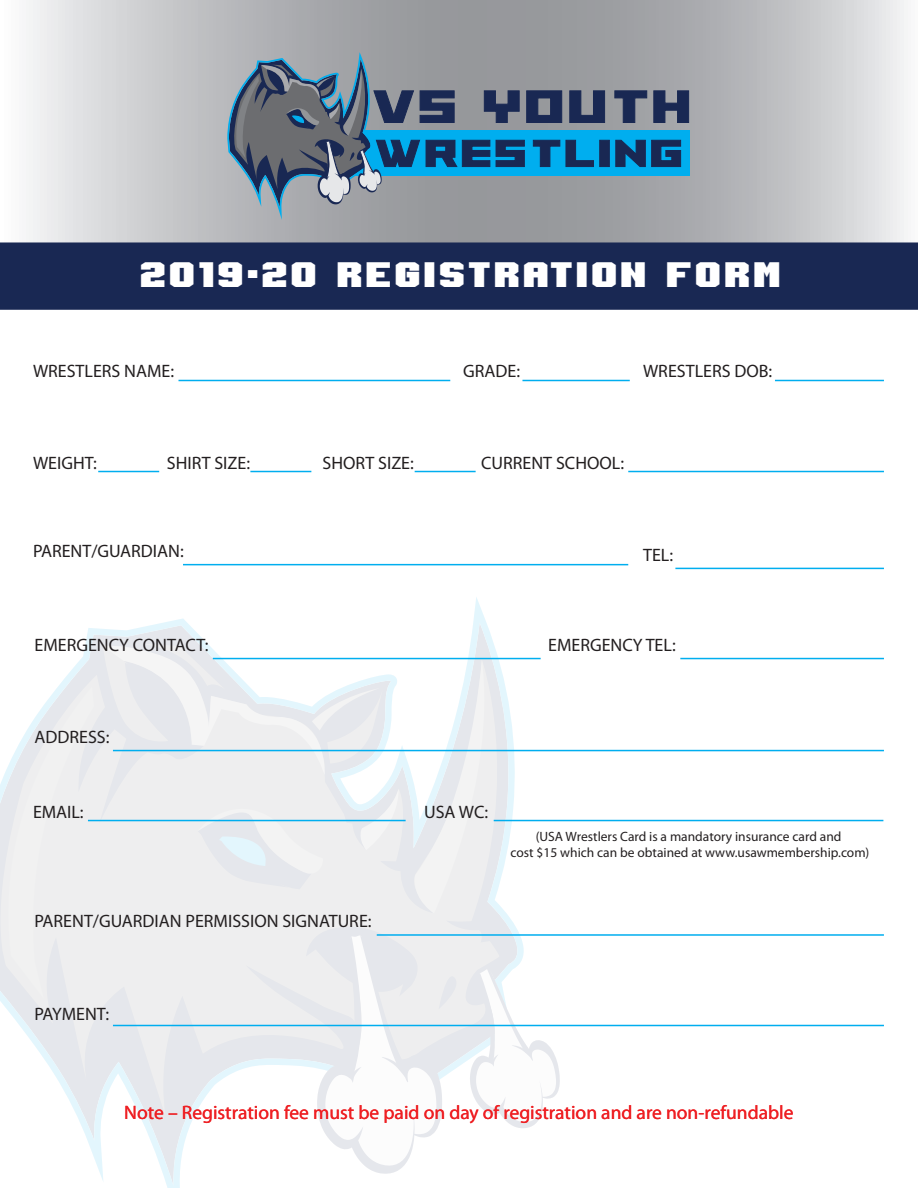
<style>
.page{position:relative;width:918px;height:1188px;background:#fff}
.page>*{position:absolute;margin:0;border:0;box-sizing:border-box;transform-origin:0 0}
.t1{font:36px "Impact";letter-spacing:.1em;color:#fff}
.t2{font:36px "Login";letter-spacing:.1em;color:#fff}
.t3{font:19.5px "Myriad Pro";color:#ee2024}
.t4{font:18px "Myriad Pro";color:#231f20}
.t5{font:13.5px/16.2px "Myriad Pro";color:#231f20;text-align:center}
</style>
<div class="page">
<svg style="left:77px;top:597px;width:452px;height:591px"></svg>
<svg style="left:0;top:643px;width:522px;height:473px;fill:#eeeeef"></svg>
<svg style="left:415px;top:660px;width:82px;height:253px"></svg>
<svg style="left:357px;top:789px;width:42px;height:61px"></svg>
<svg style="left:103px;top:644px;width:280px;height:132px"></svg>
<svg style="left:198px;top:808px;width:125px;height:81px"></svg>
<svg style="left:7px;top:687px;width:87px;height:311px"></svg>
<svg style="left:306px;top:923px;width:157px;height:251px"></svg>
<svg style="left:470px;top:968px;width:90px;height:160px"></svg>
<hr style="left:178px;top:380px;width:272px;height:1px;background:#00aeef">
<hr style="left:522px;top:380px;width:108px;height:1px;background:#00aeef">
<hr style="left:775px;top:380px;width:109px;height:1px;background:#00aeef">
<hr style="left:628px;top:471px;width:256px;height:1px;background:#00aeef">
<hr style="left:98px;top:471px;width:61px;height:1px;background:#00aeef">
<hr style="left:250px;top:471px;width:61px;height:1px;background:#00aeef">
<hr style="left:415px;top:471px;width:61px;height:1px;background:#00aeef">
<hr style="left:88px;top:820px;width:318px;height:1px;background:#00aeef">
<hr style="left:494px;top:820px;width:389px;height:1px;background:#00aeef">
<hr style="left:183px;top:564px;width:445px;height:1px;background:#00aeef">
<hr style="left:675px;top:568px;width:209px;height:1px;background:#00aeef">
<hr style="left:113px;top:750px;width:771px;height:1px;background:#00aeef">
<hr style="left:213px;top:658px;width:328px;height:1px;background:#00aeef">
<hr style="left:680px;top:658px;width:204px;height:1px;background:#00aeef">
<hr style="left:377px;top:934px;width:507px;height:2px;background:#00aeef">
<hr style="left:113px;top:1025px;width:771px;height:1px;background:#00aeef">
<svg style="left:0;top:0;width:918px;height:243px;background:#c2c4c6"></svg>
<div style="left:336px;top:131px;width:354px;height:45px;background:#00aeef"></div>
<svg style="left:614px;top:90px;width:33px;height:33px"></svg>
<svg style="left:653px;top:90px;width:36px;height:33px"></svg>
<svg style="left:227px;top:52px;width:378px;height:168px;background:#698497"></svg>
<div style="left:600px;top:140px;width:10px;height:27px;background:#192853;border:1px solid #192853"></div>
<svg style="left:615px;top:140px;width:66px;height:27px"></svg>
<div style="left:0;top:243px;width:918px;height:66px;background:#192853"></div>
<h1 class="t1" style="left:119px;top:251px;width:681px">2018-2019 SEASON REGISTRATION FORM</h1>
<h1 class="t2" style="left:140px;top:254px;width:642px">2019-20 REGISTRATION FORM</h1>
<p class="t4" style="left:33px;top:359px;width:143px">WRESTLERS NAME:</p>
<p class="t4" style="left:463px;top:359px;width:58px">GRADE:</p>
<p class="t4" style="left:643px;top:359px;width:131px">WRESTLERS DOB:</p>
<p class="t4" style="left:33px;top:451px;width:65px">WEIGHT:</p>
<p class="t4" style="left:167px;top:451px;width:85px">SHIRT SIZE:</p>
<p class="t4" style="left:323px;top:451px;width:93px">SHORT SIZE:</p>
<p class="t4" style="left:481px;top:451px;width:144px">CURRENT SCHOOL:</p>
<p class="t4" style="left:33px;top:540px;width:152px">PARENT/GUARDIAN:</p>
<p class="t4" style="left:643px;top:544px;width:32px">TEL:</p>
<p class="t4" style="left:35px;top:634px;width:176px">EMERGENCY CONTACT:</p>
<p class="t4" style="left:548px;top:634px;width:129px">EMERGENCY TEL:</p>
<p class="t4" style="left:35px;top:726px;width:77px">ADDRESS:</p>
<p class="t4" style="left:33px;top:800px;width:52px">EMAIL:</p>
<p class="t4" style="left:424px;top:800px;width:66px">USA WC:</p>
<p class="t4" style="left:35px;top:910px;width:339px">PARENT/GUARDIAN PERMISSION SIGNATURE:</p>
<p class="t5" style="left:511px;top:828px;width:360px">(USA Wrestlers Card is a mandatory insurance card and<br>cost $15 which can be obtained at www.usawmembership.com)</p>
<p class="t4" style="left:35px;top:1003px;width:76px">PAYMENT:</p>
<p class="t3" style="left:124px;top:1100px;width:671px">Note – Registration fee must be paid on day of registration and are non-refundable</p>
</div>
